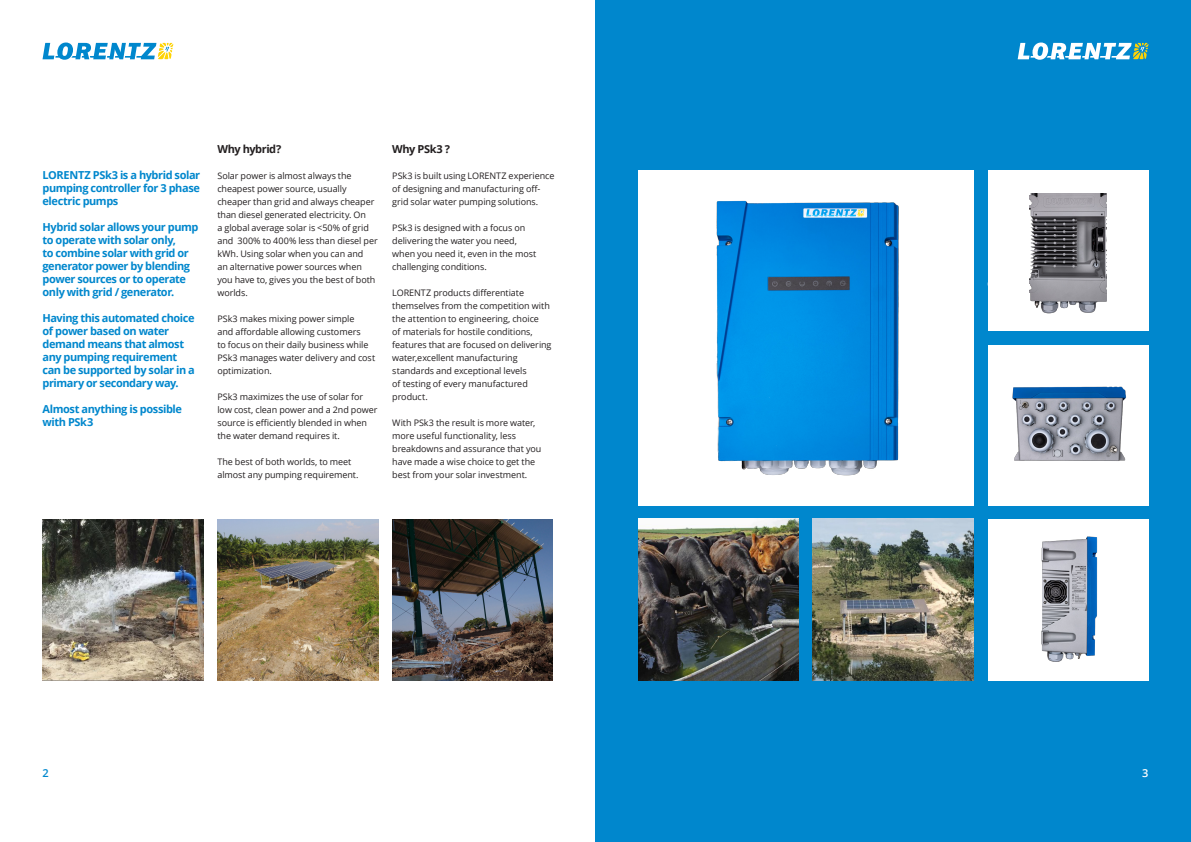
<style>
.page{position:relative;width:1191px;height:842px;background:#fff}
.page>*{position:absolute;margin:0;border:0;box-sizing:border-box;transform-origin:0 0}
.SubHeaderBlue{font:700 11px/13px "Open Sans";letter-spacing:-.04em;color:#0087cd}
.SubHeader{font:700 11px "Open Sans";letter-spacing:-.035em;color:#231f20}
.t1{font:600 11px "Open Sans";color:#0087cd}
.t2{font:600 11px "Open Sans";color:#fff}
.t3{font:9px/13px "Open Sans";letter-spacing:-.005em;color:#231f20}
</style>
<div class="page">
<div style="left:595px;top:0;width:596px;height:842px;background:#0087cd"></div>
<svg style="left:1017px;top:43px;width:131px;height:17px"></svg>
<svg style="left:43px;top:43px;width:130px;height:17px"></svg>
<div style="left:638px;top:170px;width:335px;height:336px;background:#fff"></div>
<img style="left:716px;top:200px;width:183px;height:276px">
<div style="left:987px;top:170px;width:161px;height:161px;background:#fff"></div>
<img style="left:1029px;top:194px;width:77px;height:120px">
<div style="left:987px;top:345px;width:161px;height:161px;background:#fff"></div>
<img style="left:1012px;top:386px;width:114px;height:75px">
<img style="left:638px;top:519px;width:160px;height:161px">
<div style="left:988px;top:519px;width:160px;height:161px;background:#fff"></div>
<img style="left:1041px;top:536px;width:57px;height:126px">
<img style="left:813px;top:519px;width:160px;height:161px">
<img style="left:217px;top:520px;width:161px;height:160px">
<img style="left:392px;top:520px;width:161px;height:160px">
<img style="left:43px;top:520px;width:160px;height:160px">
<p class="SubHeaderBlue" style="left:43px;top:168px;width:159px;text-align:justify">LORENTZ PSk3 is a hybrid solar pumping controller for 3 phase electric pumps</p>
<p class="SubHeaderBlue" style="left:43px;top:220px;width:157px">Hybrid solar allows your pump to operate with solar only,<br>to combine solar with grid or generator power by blending power sources or to operate only with grid / generator.</p>
<p class="SubHeaderBlue" style="left:43px;top:311px;width:154px">Having this automated choice of power based on water demand means that almost any pumping requirement can be supported by solar in a primary or secondary way.</p>
<p class="SubHeaderBlue" style="left:43px;top:402px;width:141px">Almost anything is possible with PSk3</p>
<p class="SubHeader" style="left:217px;top:141px;width:65px">Why hybrid?</p>
<p class="t3" style="left:217px;top:169px;width:162px">Solar power is almost always the cheapest power source, usually cheaper than grid and always cheaper than diesel generated electricity. On<br>a global average solar is &lt;50% of grid and 300% to 400% less than diesel per kWh. Using solar when you can and<br>an alternative power sources when you have to, gives you the best of both worlds.</p>
<p class="t3" style="left:217px;top:312px;width:159px">PSk3 makes mixing power simple<br>and affordable allowing customers<br>to focus on their daily business while<br>PSk3 manages water delivery and cost optimization.</p>
<p class="t3" style="left:217px;top:390px;width:161px">PSk3 maximizes the use of solar for low cost, clean power and a 2nd power source is efficiently blended in when the water demand requires it.</p>
<p class="t3" style="left:217px;top:455px;width:143px">The best of both worlds, to meet almost any pumping requirement.</p>
<p class="SubHeader" style="left:392px;top:141px;width:59px">Why PSk3 ?</p>
<p class="t3" style="left:392px;top:169px;width:164px">PSk3 is built using LORENTZ experience of designing and manufacturing off&shy;grid solar water pumping solutions.</p>
<p class="t3" style="left:392px;top:221px;width:146px">PSk3 is designed with a focus on delivering the water you need, when you need it, even in the most challenging conditions.</p>
<p class="t3" style="left:392px;top:286px;width:161px">LORENTZ products differentiate themselves from the competition with the attention to engineering, choice<br>of materials for hostile conditions, features that are focused on delivering water,excellent manufacturing standards and exceptional levels<br>of testing of every manufactured product.</p>
<p class="t3" style="left:392px;top:416px;width:151px">With PSk3 the result is more water, more useful functionality, less breakdowns and assurance that you have made a wise choice to get the best from your solar investment.</p>
<p class="t1" style="left:43px;top:765px;width:8px">2</p>
<p class="t2" style="left:1142px;top:765px;width:8px">3</p>
</div>
